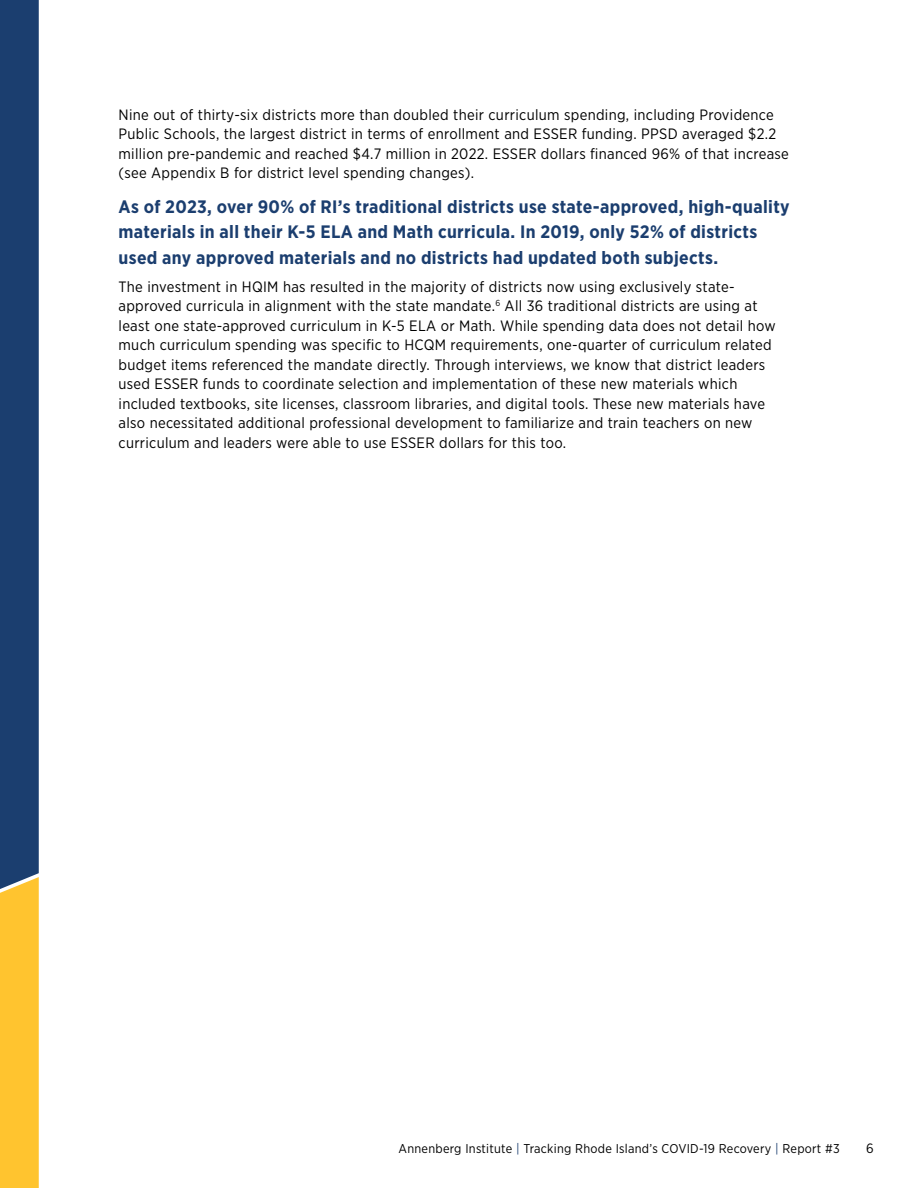
<style>
.page{position:relative;width:918px;height:1188px;background:#fff}
.page>*{position:absolute;margin:0;border:0;box-sizing:border-box;transform-origin:0 0}
.t1{font:700 18px/25.5px "Gotham Narrow";letter-spacing:.02em;color:#1b3e6f}
.t2{font:15px/19.5px "Gotham Narrow";letter-spacing:.02em;color:#000}
.t3{font:13.5px "Gotham Narrow";color:#000}
.t4{font:12.75px "Gotham Narrow";letter-spacing:.02em;color:#000}
.s1{color:#1b3e6f}
</style>
<div class="page">
<svg style="left:0;top:0;width:39px;height:1188px;background:#566160"></svg>
<p class="t2" style="left:119px;top:105px;width:672px">Nine out of thirty-six districts more than doubled their curriculum spending, including Providence Public Schools, the largest district in terms of enrollment and ESSER funding. PPSD averaged $2.2 million pre-pandemic and reached $4.7 million in 2022. ESSER dollars financed 96% of that increase (see Appendix B for district level spending changes).</p>
<p class="t1" style="left:119px;top:193px;width:673px">As of 2023, over 90% of RI’s traditional districts use state-approved, high-quality materials in all their K-5 ELA and Math curricula. In 2019, only 52% of districts used any approved materials and no districts had updated both subjects.</p>
<p class="t2" style="left:119px;top:276px;width:659px">The investment in HQIM has resulted in the majority of districts now using exclusively state&shy;approved curricula in alignment with the state mandate.<sup>6</sup> All 36 traditional districts are using at least one state-approved curriculum in K-5 ELA or Math. While spending data does not detail how much curriculum spending was specific to HCQM requirements, one-quarter of curriculum related budget items referenced the mandate directly. Through interviews, we know that district leaders used ESSER funds to coordinate selection and implementation of these new materials which included textbooks, site licenses, classroom libraries, and digital tools. These new materials have also necessitated additional professional development to familiarize and train teachers on new curriculum and leaders were able to use ESSER dollars for this too.</p>
<p class="t4" style="left:399px;top:1140px;width:443px">Annenberg Institute <span class="s1">|</span> Tracking Rhode Island’s COVID-19 Recovery <span class="s1">|</span> Report #3</p>
<p class="t3" style="left:866px;top:1140px;width:9px">6</p>
</div>
